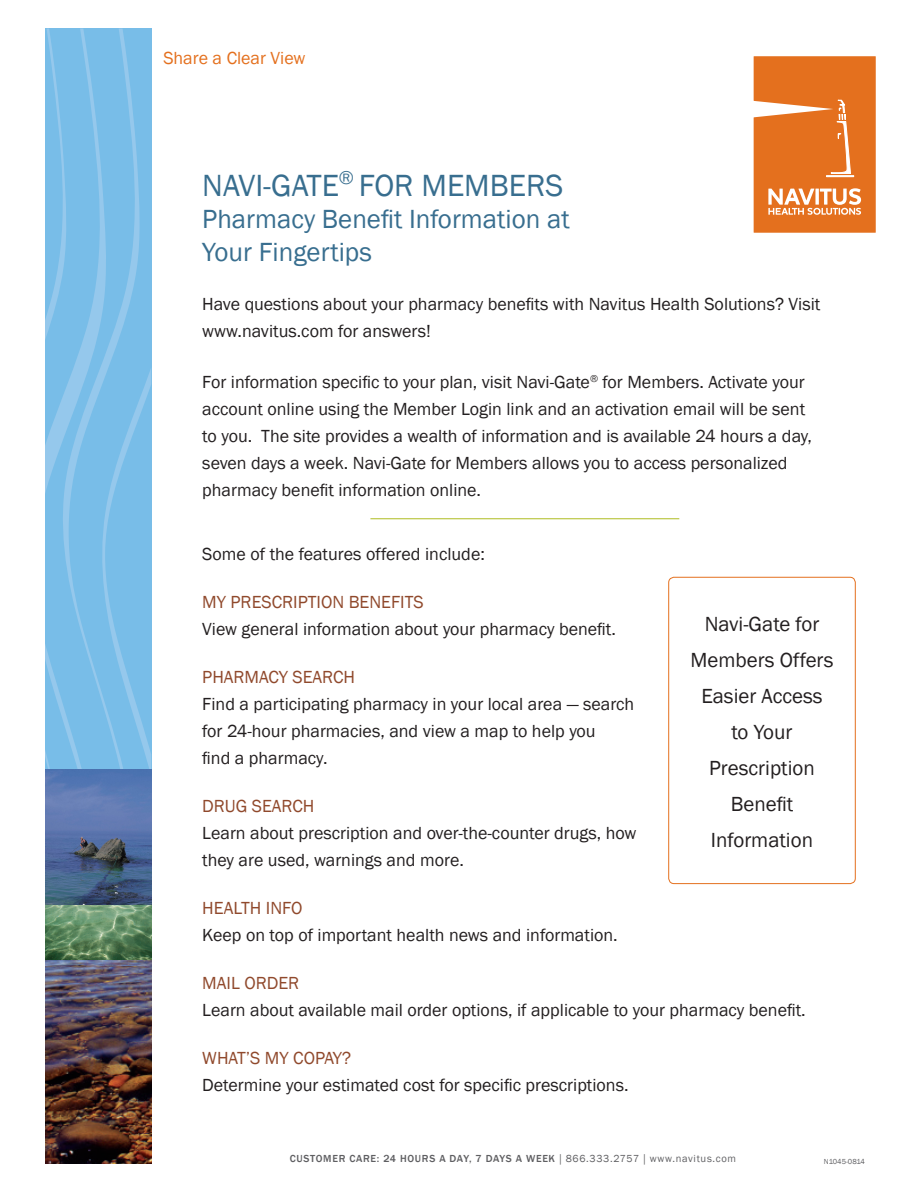
<style>
.page{position:relative;width:918px;height:1188px;background:#fff}
.page>*{position:absolute;margin:0;border:0;box-sizing:border-box;transform-origin:0 0}
.t1{font:31.5px "Franklin Gothic";color:#386e8f}
.Subhead{font:27px/32.4px "Franklin Gothic";color:#386e8f}
.t2{font:21px/36px "Franklin Gothic";color:#231f20;text-align:center}
.Body_Content{font:18px/27px "Franklin Gothic";color:#231f20}
.Body_Subhead{font:18px "Franklin Gothic";color:#90492c}
.t3{font:18px "Franklin Gothic";color:#e4701e}
.t4{font:500 10.5px "Franklin Gothic";letter-spacing:.065em;color:#5f5f62}
.Body_Content-2{font:7.5px "Franklin Gothic";color:#5f5f62}
.s1{font-family:"Minion Pro";font-weight:400}
.s2{font-weight:400}
</style>
<div class="page">
<svg style="left:754px;top:56px;width:122px;height:177px"></svg>
<div style="left:45px;top:28px;width:106px;height:1136px;background:#78bde8"></div>
<svg style="left:45px;top:28px;width:12px;height:742px"></svg>
<svg style="left:57px;top:28px;width:83px;height:742px"></svg>
<svg style="left:97px;top:367px;width:54px;height:403px"></svg>
<img style="left:45px;top:904px;width:106px;height:56px">
<img style="left:45px;top:770px;width:106px;height:134px">
<img style="left:45px;top:960px;width:106px;height:204px">
<div style="left:669px;top:577px;width:186px;height:307px;border:1px solid #e4701e;border-radius:5px"></div>
<hr style="left:370px;top:519px;width:309px;height:1px;background:#aebc21">
<p class="t3" style="left:163px;top:47px;width:143px">Share a Clear View</p>
<p class="t1" style="left:202px;top:166px;width:363px">NAVI-GATE<sup>®</sup> FOR MEMBERS</p>
<p class="Subhead" style="left:202px;top:204px;width:369px">Pharmacy Benefit Information at<br>Your Fingertips</p>
<p class="Body_Content" style="left:202px;top:290px;width:620px">Have questions about your pharmacy benefits with Navitus Health Solutions? Visit www.navitus.com for answers!</p>
<p class="Body_Content" style="left:202px;top:368px;width:611px">For information specific to your plan, visit Navi-Gate<sup>®</sup> for Members. Activate your account online using the Member Login link and an activation email will be sent to you. The site provides a wealth of information and is available 24 hours a day, seven days a week. Navi-Gate for Members allows you to access personalized pharmacy benefit information online.</p>
<p class="Body_Content" style="left:202px;top:541px;width:284px">Some of the features offered include:</p>
<p class="Body_Subhead" style="left:202px;top:591px;width:223px">MY PRESCRIPTION BENEFITS</p>
<p class="Body_Content" style="left:202px;top:616px;width:415px">View general information about your pharmacy benefit.</p>
<p class="Body_Subhead" style="left:202px;top:666px;width:154px">PHARMACY SEARCH</p>
<p class="Body_Content" style="left:202px;top:691px;width:433px">Find a participating pharmacy in your local area — search for 24-hour pharmacies, and view a map to help you<br>find a pharmacy.</p>
<p class="Body_Subhead" style="left:202px;top:795px;width:114px">DRUG SEARCH</p>
<p class="Body_Content" style="left:202px;top:820px;width:436px">Learn about prescription and over-the-counter drugs, how they are used, warnings and more.</p>
<p class="Body_Subhead" style="left:202px;top:897px;width:102px">HEALTH INFO</p>
<p class="Body_Content" style="left:202px;top:922px;width:417px">Keep on top of important health news and information.</p>
<p class="Body_Subhead" style="left:202px;top:972px;width:98px">MAIL ORDER</p>
<p class="Body_Content" style="left:202px;top:997px;width:605px">Learn about available mail order options, if applicable to your pharmacy benefit.</p>
<p class="Body_Subhead" style="left:202px;top:1047px;width:150px">WHAT’S MY COPAY?</p>
<p class="Body_Content" style="left:202px;top:1072px;width:428px">Determine your estimated cost for specific prescriptions.</p>
<p class="t2" style="left:691px;top:606px;width:144px">Navi-Gate for<br>Members Offers</p>
<p class="t2" style="left:701px;top:678px;width:123px">Easier Access to Your<br>Prescription</p>
<p class="t2" style="left:711px;top:786px;width:104px">Benefit<br>Information</p>
<p class="t4" style="left:290px;top:1152px;width:448px">CUSTOMER CARE: 24 HOURS A DAY, 7 DAYS A WEEK <span class="s1">|</span> <span class="s2">866.333.2757</span> <span class="s1">|</span> <span class="s2">www.navitus.com</span></p>
<p class="Body_Content-2" style="left:824px;top:1157px;width:43px">N1045-0814</p>
</div>
